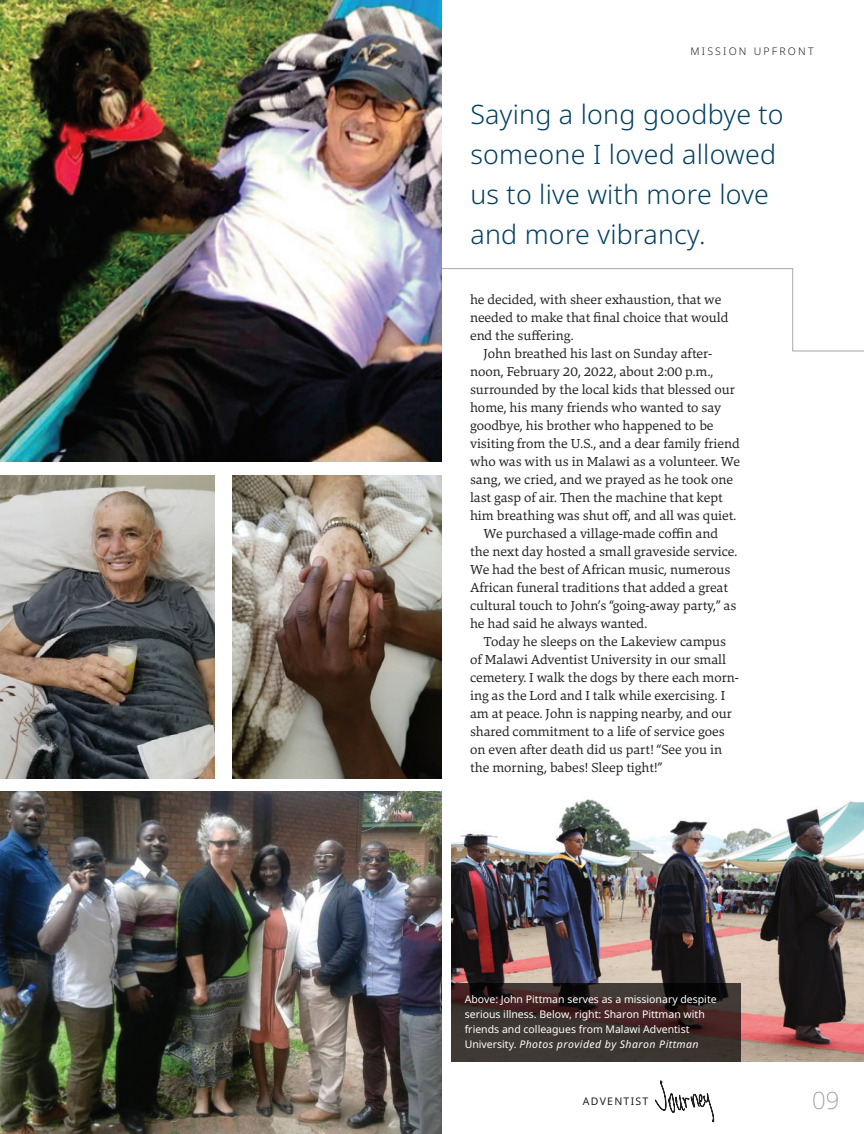
<style>
.page{position:relative;width:864px;height:1134px;background:#fff}
.page>*{position:absolute;margin:0;border:0;box-sizing:border-box;transform-origin:0 0}
.Body_Copy{font:300 26.7px/40.2px "Noto Sans";letter-spacing:.01em;color:#024161}
.t1{font:200 23.85px "Noto Sans";color:#939598}
.Body_Copy-2{font:13.5px/18px "Danton";color:#231f20}
.t2{font:10.5px/15px "Noto Sans";color:#fff}
.t3{font:300 10.5px "Noto Sans";letter-spacing:.21em;color:#231f20}
.t4{font:10.5px "Noto Sans";letter-spacing:.12em;color:#231f20}
.s1{font-style:italic}
</style>
<div class="page">
<svg style="left:655px;top:1080px;width:59px;height:43px"></svg>
<img style="left:0;top:792px;width:441px;height:342px">
<img style="left:0;top:476px;width:214px;height:303px">
<img style="left:232px;top:476px;width:209px;height:303px">
<img style="left:451px;top:799px;width:413px;height:263px">
<svg style="left:441px;top:193px;width:423px;height:181px"></svg>
<img style="left:0;top:0;width:441px;height:461px">
<svg style="left:451px;top:983px;width:290px;height:79px;background:#382b28"></svg>
<p class="t3" style="left:691px;top:44px;width:125px">MISSION UPFRONT</p>
<p class="Body_Copy" style="left:470px;top:95px;width:315px">Saying a long goodbye to someone I loved allowed us to live with more love and more vibrancy.</p>
<p class="Body_Copy-2" style="left:470px;top:290px;width:260px">he decided, with sheer exhaustion, that we needed to make that final choice that would end the suffering.</p>
<p class="Body_Copy-2" style="left:470px;top:344px;width:272px;text-indent:14px">John breathed his last on Sunday after&shy;noon, February 20, 2022, about 2:00 p.m., surrounded by the local kids that blessed our home, his many friends who wanted to say goodbye, his brother who happened to be visiting from the U.S., and a dear family friend who was with us in Malawi as a volunteer. We sang, we cried, and we prayed as he took one last gasp of air. Then the machine that kept him breathing was shut off, and all was quiet.</p>
<p class="Body_Copy-2" style="left:470px;top:524px;width:269px;text-indent:14px">We purchased a village-made coffin and the next day hosted a small graveside service.<br>We had the best of African music, numerous African funeral traditions that added a great cultural touch to John’s “going-away party,” as he had said he always wanted.</p>
<p class="Body_Copy-2" style="left:470px;top:632px;width:270px;text-indent:14px">Today he sleeps on the Lakeview campus of Malawi Adventist University in our small cemetery. I walk the dogs by there each morn&shy;ing as the Lord and I talk while exercising. I am at peace. John is napping nearby, and our shared commitment to a life of service goes on even after death did us part! “See you in the morning, babes! Sleep tight!”</p>
<p class="t2" style="left:465px;top:992px;width:254px">Above: John Pittman serves as a missionary despite serious illness. Below, right: Sharon Pittman with friends and colleagues from Malawi Adventist University. <span class="s1">Photos provided by Sharon Pittman</span></p>
<p class="t4" style="left:583px;top:1094px;width:67px">ADVENTIST</p>
<h2 class="t1" style="left:812px;top:1084px;width:29px">09</h2>
</div>
